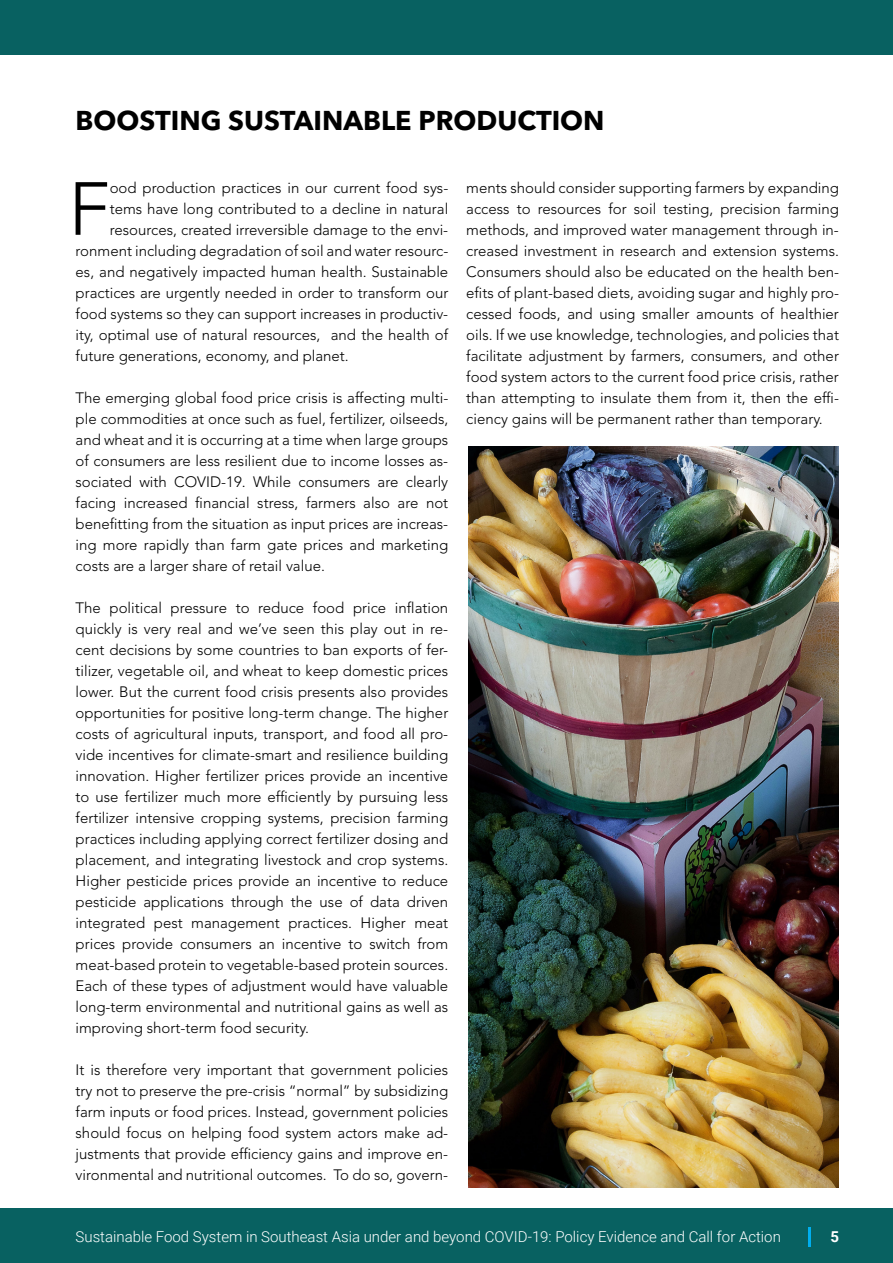
<style>
.page{position:relative;width:893px;height:1263px;background:#fff}
.page>*{position:absolute;margin:0;border:0;box-sizing:border-box;transform-origin:0 0}
.t1{font:300 74.25px "Avenir LT Std";color:#000}
.t2{font:700 27px "Avenir Next LT Pro";color:#000}
.t3{font:300 15px/21px "Avenir LT Std";color:#000;text-align:justify}
.t4{font:300 15px "Roboto";color:#fff}
.t5{font:700 15px "Roboto";color:#fff}
</style>
<div class="page">
<div style="left:0;top:0;width:893px;height:54px;background:#086161"></div>
<img style="left:468px;top:446px;width:371px;height:741px">
<div style="left:0;top:1209px;width:893px;height:54px;background:#086161"></div>
<svg style="left:808px;top:1227px;width:2px;height:19px"></svg>
<img style="left:468px;top:446px;width:201px;height:409px">
<h2 class="t2" style="left:76px;top:104px;width:530px">BOOSTING SUSTAINABLE PRODUCTION</h2>
<h1 class="t1" style="left:68px;top:166px;width:43px">F</h1>
<p class="t3" style="left:110px;top:177px;width:340px">ood production practices in our current food sys-</p>
<p class="t3" style="left:110px;top:198px;width:340px">tems have long contributed to a decline in natural</p>
<p class="t3" style="left:110px;top:219px;width:340px">resources, created irreversible damage to the envi-</p>
<p class="t3" style="left:76px;top:240px;width:374px">ronment including degradation of soil and water resourc-</p>
<p class="t3" style="left:76px;top:261px;width:374px">es, and negatively impacted human health. Sustainable</p>
<p class="t3" style="left:76px;top:282px;width:374px">practices are urgently needed in order to transform our</p>
<p class="t3" style="left:76px;top:303px;width:374px">food systems so they can support increases in productiv-</p>
<p class="t3" style="left:76px;top:324px;width:374px">ity, optimal use of natural resources, and the health of</p>
<p class="t3" style="left:76px;top:345px;width:275px">future generations, economy, and planet.</p>
<p class="t3" style="left:76px;top:387px;width:374px">The emerging global food price crisis is affecting multi&shy;ple commodities at once such as fuel, fertilizer, oilseeds, and wheat and it is occurring at a time when large groups of consumers are less resilient due to income losses as&shy;sociated with COVID-19. While consumers are clearly facing increased financial stress, farmers also are not benefitting from the situation as input prices are increas&shy;ing more rapidly than farm gate prices and marketing costs are a larger share of retail value.</p>
<p class="t3" style="left:76px;top:597px;width:374px">The political pressure to reduce food price inflation quickly is very real and we’ve seen this play out in re&shy;cent decisions by some countries to ban exports of fer&shy;tilizer, vegetable oil, and wheat to keep domestic prices lower. But the current food crisis presents also provides opportunities for positive long-term change. The higher costs of agricultural inputs, transport, and food all pro&shy;vide incentives for climate-smart and resilience building innovation. Higher fertilizer prices provide an incentive to use fertilizer much more efficiently by pursuing less fertilizer intensive cropping systems, precision farming practices including applying correct fertilizer dosing and placement, and integrating livestock and crop systems.<br>Higher pesticide prices provide an incentive to reduce pesticide applications through the use of data driven integrated pest management practices. Higher meat prices provide consumers an incentive to switch from meat-based protein to vegetable-based protein sources.<br>Each of these types of adjustment would have valuable long-term environmental and nutritional gains as well as improving short-term food security.</p>
<p class="t3" style="left:76px;top:1059px;width:374px">It is therefore very important that government policies try not to preserve the pre-crisis “normal” by subsidizing farm inputs or food prices. Instead, government policies should focus on helping food system actors make ad&shy;justments that provide efficiency gains and improve en&shy;vironmental and nutritional outcomes. To do so, govern-</p>
<p class="t3" style="left:466px;top:177px;width:374px">ments should consider supporting farmers by expanding access to resources for soil testing, precision farming methods, and improved water management through in&shy;creased investment in research and extension systems.<br>Consumers should also be educated on the health ben&shy;efits of plant-based diets, avoiding sugar and highly pro&shy;cessed foods, and using smaller amounts of healthier oils. If we use knowledge, technologies, and policies that facilitate adjustment by farmers, consumers, and other food system actors to the current food price crisis, rather than attempting to insulate them from it, then the effi&shy;ciency gains will be permanent rather than temporary.</p>
<p class="t4" style="left:76px;top:1226px;width:707px">Sustainable Food System in Southeast Asia under and beyond COVID-19: Policy Evidence and Call for Action</p>
<p class="t5" style="left:830px;top:1226px;width:10px">5</p>
</div>
